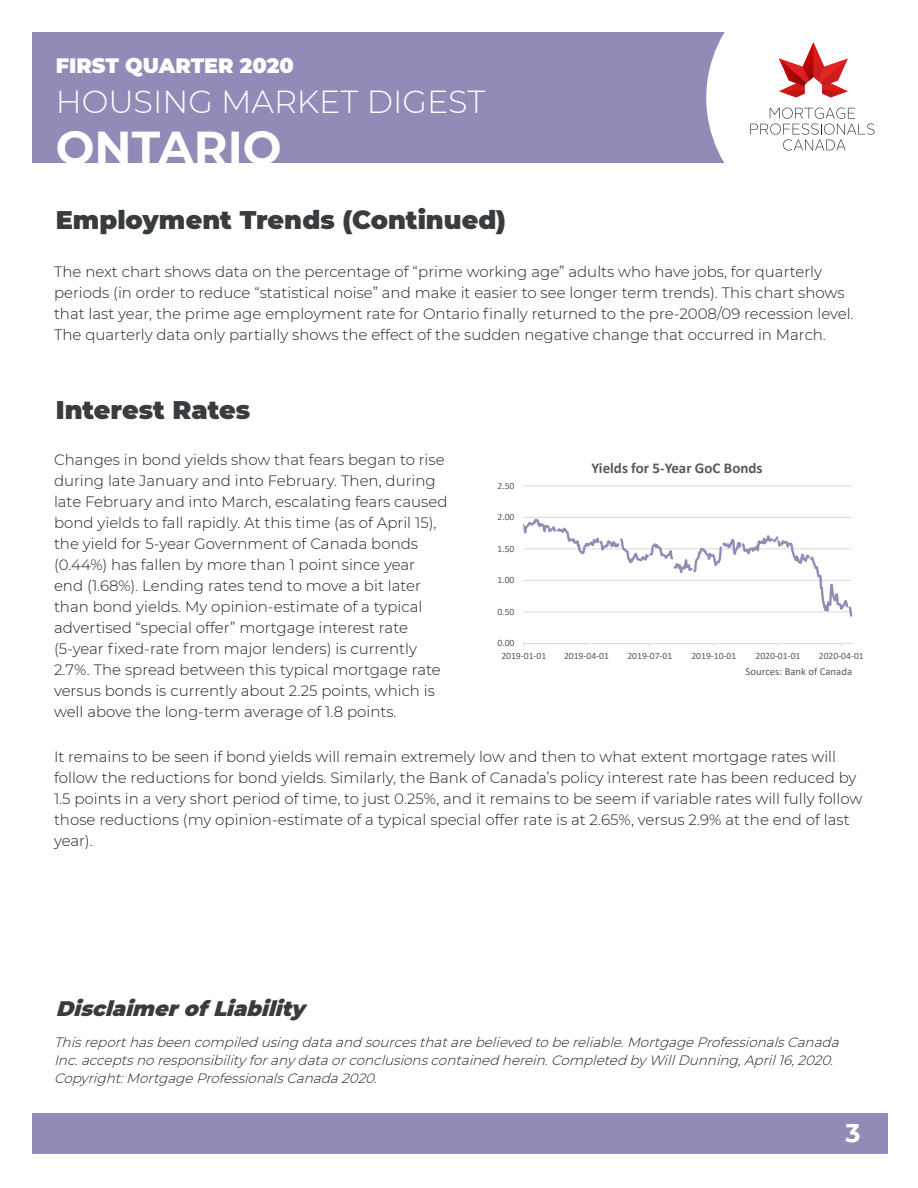
<style>
.page{position:relative;width:918px;height:1188px;background:#fff}
.page>*{position:absolute;margin:0;border:0;box-sizing:border-box;transform-origin:0 0}
.t1{font:700 46.05px "Montserrat";color:#fff}
.t2{font:300 31.8px "Montserrat";color:#fff}
.t3{font:900 25.5px "Montserrat";color:#393c3f}
.t4{font:700 25.5px "Montserrat";color:#fff}
.t5{font:italic 900 21px "Montserrat";color:#393c3f}
.t6{font:900 20.7px "Montserrat";color:#fff}
.t7{font:300 15px/21px "Montserrat";color:#231f20}
.t8{font:700 15px "Calibri";color:#595959}
.t9{font:italic 300 13.5px/18px "Montserrat";color:#231f20}
.t10{font:10.65px "Calibri";letter-spacing:.005em;color:#595959}
.t11{font:9.6px "Calibri";color:#595959}
</style>
<div class="page">
<div style="left:32px;top:32px;width:850px;height:131px;background:#948ab8"></div>
<div style="left:33px;top:1113px;width:855px;height:40px;background:#948ab8"></div>
<div style="left:706px;top:32px;width:176px;height:131px;background:#fff"></div>
<svg style="left:750px;top:108px;width:125px;height:43px;background:#ececec"></svg>
<svg style="left:779px;top:42px;width:69px;height:56px;background:#e69695"></svg>
<hr style="left:523px;top:486px;width:328px;height:1px;background:#d9d9d9">
<hr style="left:523px;top:643px;width:328px;height:1px;background:#d9d9d9">
<svg style="left:523px;top:517px;width:329px;height:100px"></svg>
<p class="t6" style="left:56px;top:51px;width:239px">FIRST QUARTER 2020</p>
<p class="t2" style="left:56px;top:80px;width:431px">HOUSING MARKET DIGEST</p>
<p class="t1" style="left:56px;top:114px;width:227px">ONTARIO</p>
<p class="t3" style="left:56px;top:201px;width:452px">Employment Trends (Continued)</p>
<p class="t7" style="left:54px;top:260px;width:801px">The next chart shows data on the percentage of “prime working age” adults who have jobs, for quarterly periods (in order to reduce “statistical noise” and make it easier to see longer term trends). This chart shows that last year, the prime age employment rate for Ontario finally returned to the pre-2008/09 recession level.<br>The quarterly data only partially shows the effect of the sudden negative change that occurred in March.</p>
<p class="t3" style="left:56px;top:391px;width:196px">Interest Rates</p>
<p class="t7" style="left:54px;top:449px;width:395px">Changes in bond yields show that fears began to rise during late January and into February. Then, during late February and into March, escalating fears caused bond yields to fall rapidly. At this time (as of April 15), the yield for 5-year Government of Canada bonds (0.44%) has fallen by more than 1 point since year end (1.68%). Lending rates tend to move a bit later than bond yields. My opinion-estimate of a typical advertised “special offer” mortgage interest rate (5-year fixed-rate from major lenders) is currently 2.7%. The spread between this typical mortgage rate versus bonds is currently about 2.25 points, which is well above the long-term average of 1.8 points.</p>
<p class="t7" style="left:54px;top:746px;width:810px">It remains to be seen if bond yields will remain extremely low and then to what extent mortgage rates will follow the reductions for bond yields. Similarly, the Bank of Canada’s policy interest rate has been reduced by 1.5 points in a very short period of time, to just 0.25%, and it remains to be seem if variable rates will fully follow those reductions (my opinion-estimate of a typical special offer rate is at 2.65%, versus 2.9% at the end of last year).</p>
<p class="t8" style="left:591px;top:457px;width:173px">Yields for 5-Year GoC Bonds</p>
<p class="t11" style="left:497px;top:479px;width:19px">2.50</p>
<p class="t11" style="left:497px;top:510px;width:19px">2.00</p>
<p class="t11" style="left:497px;top:542px;width:19px">1.50</p>
<p class="t11" style="left:497px;top:573px;width:19px">1.00</p>
<p class="t11" style="left:497px;top:605px;width:19px">0.50</p>
<p class="t11" style="left:497px;top:636px;width:19px">0.00</p>
<p class="t11" style="left:501px;top:649px;width:46px">2019-01-01</p>
<p class="t11" style="left:564px;top:649px;width:46px">2019-04-01</p>
<p class="t11" style="left:627px;top:649px;width:46px">2019-07-01</p>
<p class="t11" style="left:691px;top:649px;width:46px">2019-10-01</p>
<p class="t11" style="left:755px;top:649px;width:46px">2020-01-01</p>
<p class="t11" style="left:819px;top:649px;width:46px">2020-04-01</p>
<p class="t10" style="left:746px;top:664px;width:108px">Sources: Bank of Canada</p>
<p class="t5" style="left:56px;top:993px;width:250px">DisclaimerofLiability</p>
<p class="t9" style="left:54px;top:1033px;width:791px">Thisreporthasbeen compiled using dataand sourcesthatarebelieved tobereliable.MortgageProfessionalsCanada<br>Inc.acceptsnoresponsibility forany dataorconclusionscontained herein.Completed by WillDunning,April16,2020.<br>Copyright:MortgageProfessionalsCanada2020.</p>
<p class="t4" style="left:846px;top:1115px;width:17px">3</p>
</div>
